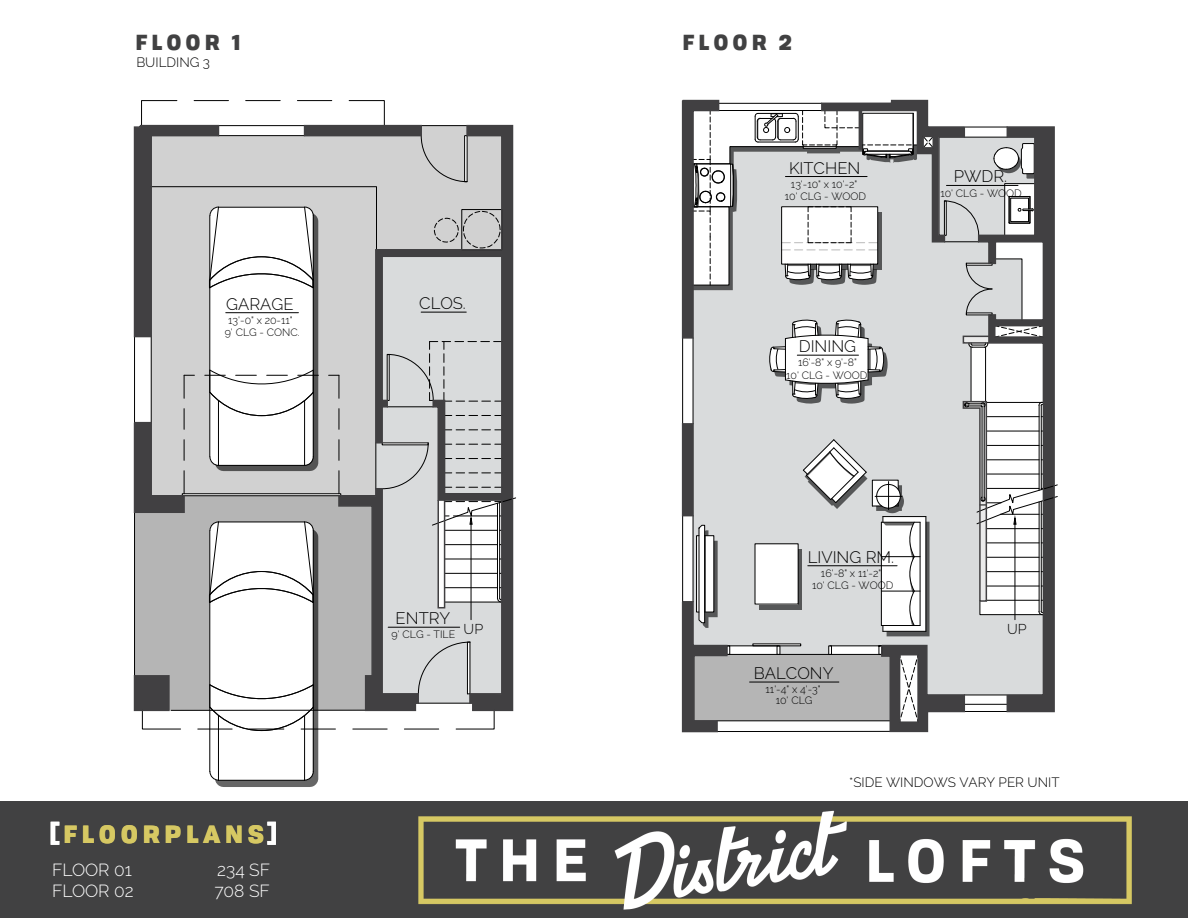
<style>
.page{position:relative;width:1188px;height:918px;background:#fff}
.page>*{position:absolute;margin:0;border:0;box-sizing:border-box;transform-origin:0 0}
.t1{font:900 24px "Tofino Personal";color:#d6c863}
.t2{font:900 21px "Tofino Personal";color:#414142}
.t3{font:300 17.4px "Raleway";color:#fff}
.t4{font:300 16.65px "Raleway";color:#000}
.t5{font:300 14.25px "Raleway";color:#000}
.t6{font:300 13.5px "Raleway";color:#000}
.t7{font:300 10.65px/12.3px "Raleway";color:#000;text-align:center}
.s1{color:#fff}
</style>
<div class="page">
<img style="left:406px;top:802px;width:736px;height:116px">
<div style="left:0;top:802px;width:406px;height:116px;background:#414142"></div>
<div style="left:1142px;top:802px;width:46px;height:116px;background:#414142"></div>
<svg style="left:681px;top:99px;width:377px;height:634px"></svg>
<div style="left:859px;top:110px;width:3px;height:40px;border:2px solid #414042"></div>
<div style="left:994px;top:325px;width:50px;height:13px;border:2px solid #414042"></div>
<div style="left:922px;top:136px;width:12px;height:13px;border:2px solid #414042"></div>
<svg style="left:133px;top:100px;width:383px;height:687px"></svg>
<svg style="left:374px;top:124px;width:140px;height:588px;background:#bcbdbd"></svg>
<div style="left:437px;top:499px;width:8px;height:109px;border:2px solid #414042"></div>
<div style="left:304px;top:125px;width:118px;height:11px;border:2px solid #414042"></div>
<div style="left:134px;top:675px;width:36px;height:36px;border:2px solid #414042"></div>
<h2 class="t2" style="left:135px;top:25px;width:106px">F L O O R 1</h2>
<h2 class="t2" style="left:682px;top:25px;width:111px">F L O O R 2</h2>
<p class="t6" style="left:136px;top:54px;width:75px">BUILDING 3</p>
<h3 class="t4" style="left:226px;top:294px;width:69px">GARAGE</h3>
<h3 class="t4" style="left:419px;top:294px;width:48px">CLOS.</h3>
<p class="t7" style="left:225px;top:314px;width:76px">13'-0" x 20-11"<br>9' CLG - CONC.</p>
<h3 class="t4" style="left:396px;top:609px;width:56px">ENTRY</h3>
<p class="t7" style="left:392px;top:629px;width:65px">9' CLG - TILE</p>
<h3 class="t5" style="left:464px;top:621px;width:21px">UP</h3>
<h1 class="t1" style="left:48px;top:814px;width:231px"><span class="s1">[</span>F L O O R P L A N S<span class="s1">]</span></h1>
<h3 class="t3" style="left:52px;top:860px;width:81px">FLOOR 01</h3>
<h3 class="t3" style="left:217px;top:860px;width:54px">234 SF</h3>
<h3 class="t3" style="left:52px;top:881px;width:83px">FLOOR 02</h3>
<h3 class="t3" style="left:214px;top:881px;width:57px">708 SF</h3>
<h3 class="t4" style="left:789px;top:158px;width:73px">KITCHEN</h3>
<p class="t7" style="left:785px;top:178px;width:83px">13'-10" x 10'-2"<br>10' CLG - WOOD</p>
<h3 class="t4" style="left:799px;top:337px;width:59px">DINING</h3>
<p class="t7" style="left:786px;top:357px;width:83px">16'-8" x 9'-8"<br>10' CLG - WOOD</p>
<h3 class="t4" style="left:954px;top:167px;width:55px">PWDR.</h3>
<p class="t7" style="left:940px;top:187px;width:83px">10' CLG - WOOD</p>
<h3 class="t4" style="left:808px;top:547px;width:88px">LIVING RM.</h3>
<p class="t7" style="left:812px;top:567px;width:83px">16'-8" x 11'-2"<br>10' CLG - WOOD</p>
<h3 class="t4" style="left:754px;top:664px;width:81px">BALCONY</h3>
<p class="t7" style="left:766px;top:684px;width:57px;line-height:10.6px">11'-4" x 4'-3"<br>10' CLG</p>
<h3 class="t5" style="left:1007px;top:621px;width:21px">UP</h3>
<p class="t6" style="left:849px;top:774px;width:212px">*SIDE WINDOWS VARY PER UNIT</p>
</div>
